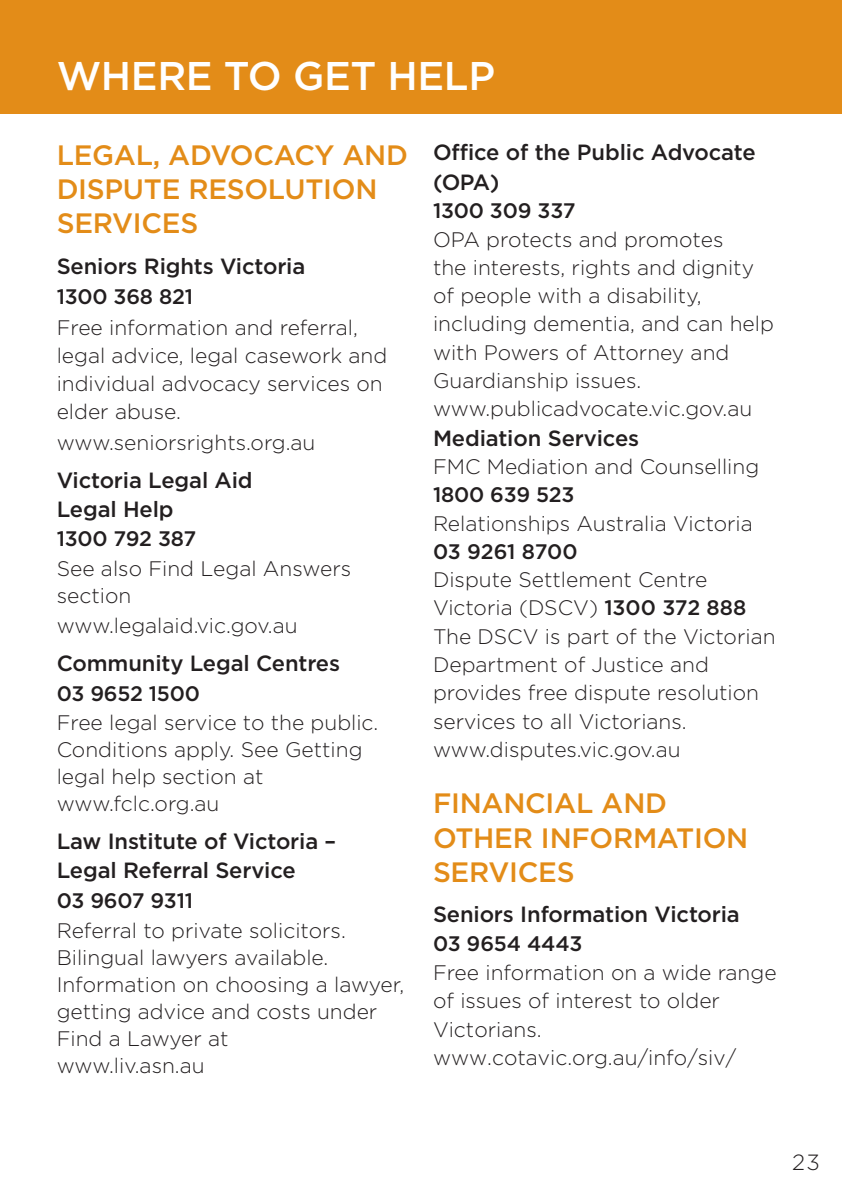
<style>
.page{position:relative;width:842px;height:1191px;background:#fff}
.page>*{position:absolute;margin:0;border:0;box-sizing:border-box;transform-origin:0 0}
.t1{font:500 40px "Gotham";letter-spacing:-.01em;color:#fff}
.Sub2{font:500 28px/34px "Gotham";letter-spacing:-.01em;color:#e38c18}
.Help_details{font:500 28px/34px "Gotham";letter-spacing:-.01em;color:#e38c18}
.Help{font:500 22px/29px "Gotham";letter-spacing:-.005em;color:#231f20}
.Help_details-2{font:500 22px/29.6px "Gotham";letter-spacing:-.005em;color:#231f20}
.body{font:300 22px "Gotham";color:#231f20}
.Help_details-3{font:300 21px/28.2px "Gotham";color:#231f20}
.Help_details-4{font:500 21px "Gotham";letter-spacing:-.01em;color:#231f20}
.s1{font-weight:500}
</style>
<div class="page">
<div style="left:0;top:0;width:842px;height:113px;background:#e38c18"></div>
<p class="t1" style="left:57px;top:53px;width:440px">WHERE TO GET HELP</p>
<p class="Sub2" style="left:57px;top:138px;width:353px">LEGAL, ADVOCACY AND<br>DISPUTE RESOLUTION<br>SERVICES</p>
<p class="Help" style="left:57px;top:251px;width:250px">Seniors Rights Victoria</p>
<p class="Help_details-4" style="left:57px;top:285px;width:138px">1300 368 821</p>
<p class="Help_details-3" style="left:57px;top:313px;width:332px">Free information and referral, legal advice, legal casework and individual advocacy services on elder abuse.</p>
<p class="Help_details-3" style="left:57px;top:428px;width:260px">www.seniorsrights.org.au</p>
<p class="Help" style="left:57px;top:465px;width:197px">Victoria Legal Aid<br>Legal Help</p>
<p class="Help_details-4" style="left:57px;top:527px;width:141px">1300 792 387</p>
<p class="Help_details-3" style="left:57px;top:555px;width:296px;line-height:27px">See also Find Legal Answers section</p>
<p class="Help_details-3" style="left:57px;top:611px;width:242px">www.legalaid.vic.gov.au</p>
<p class="Help" style="left:57px;top:648px;width:285px">Community Legal Centres</p>
<p class="Help_details-4" style="left:57px;top:681px;width:145px">03 9652 1500</p>
<p class="Help_details-3" style="left:57px;top:709px;width:323px;line-height:27px">Free legal service to the public.<br>Conditions apply. See Getting legal help section at</p>
<p class="Help_details-3" style="left:57px;top:789px;width:164px">www.fclc.org.au</p>
<p class="Help" style="left:57px;top:826px;width:281px">Law Institute of Victoria –<br>Legal Referral Service</p>
<p class="Help_details-4" style="left:57px;top:888px;width:138px">03 9607 9311</p>
<p class="Help_details-3" style="left:57px;top:916px;width:349px;line-height:27px">Referral to private solicitors.<br>Bilingual lawyers available.<br>Information on choosing a lawyer, getting advice and costs under<br>Find a Lawyer at<br>www.liv.asn.au</p>
<p class="Help_details-2" style="left:433px;top:137px;width:324px">Office of the Public Advocate (OPA)</p>
<p class="Help_details-3" style="left:433px;top:197px;width:342px"><span class="s1">1300 309 337<br></span>OPA protects and promotes<br>the interests, rights and dignity of people with a disability, including dementia, and can help with Powers of Attorney and<br>Guardianship issues. www.publicadvocate.vic.gov.au</p>
<p class="Help_details-2" style="left:433px;top:422px;width:208px">Mediation Services</p>
<p class="Help_details-3" style="left:433px;top:452px;width:344px">FMC Mediation and Counselling<br><span class="s1">1800 639 523<br></span>Relationships Australia Victoria<br><span class="s1">03 9261 8700<br></span>Dispute Settlement Centre<br>Victoria (DSCV) <span class="s1">1300 372 888<br></span>The DSCV is part of the Victorian<br>Department of Justice and provides free dispute resolution services to all Victorians. www.disputes.vic.gov.au</p>
<p class="Help_details" style="left:433px;top:786px;width:317px">FINANCIAL AND<br>OTHER INFORMATION<br>SERVICES</p>
<p class="Help_details-2" style="left:433px;top:898px;width:308px">Seniors Information Victoria</p>
<p class="Help_details-3" style="left:433px;top:929px;width:345px"><span class="s1">03 9654 4443<br></span>Free information on a wide range of issues of interest to older<br>Victorians. www.cotavic.org.au/info/siv/</p>
<p class="body" style="left:792px;top:1150px;width:29px">23</p>
</div>
